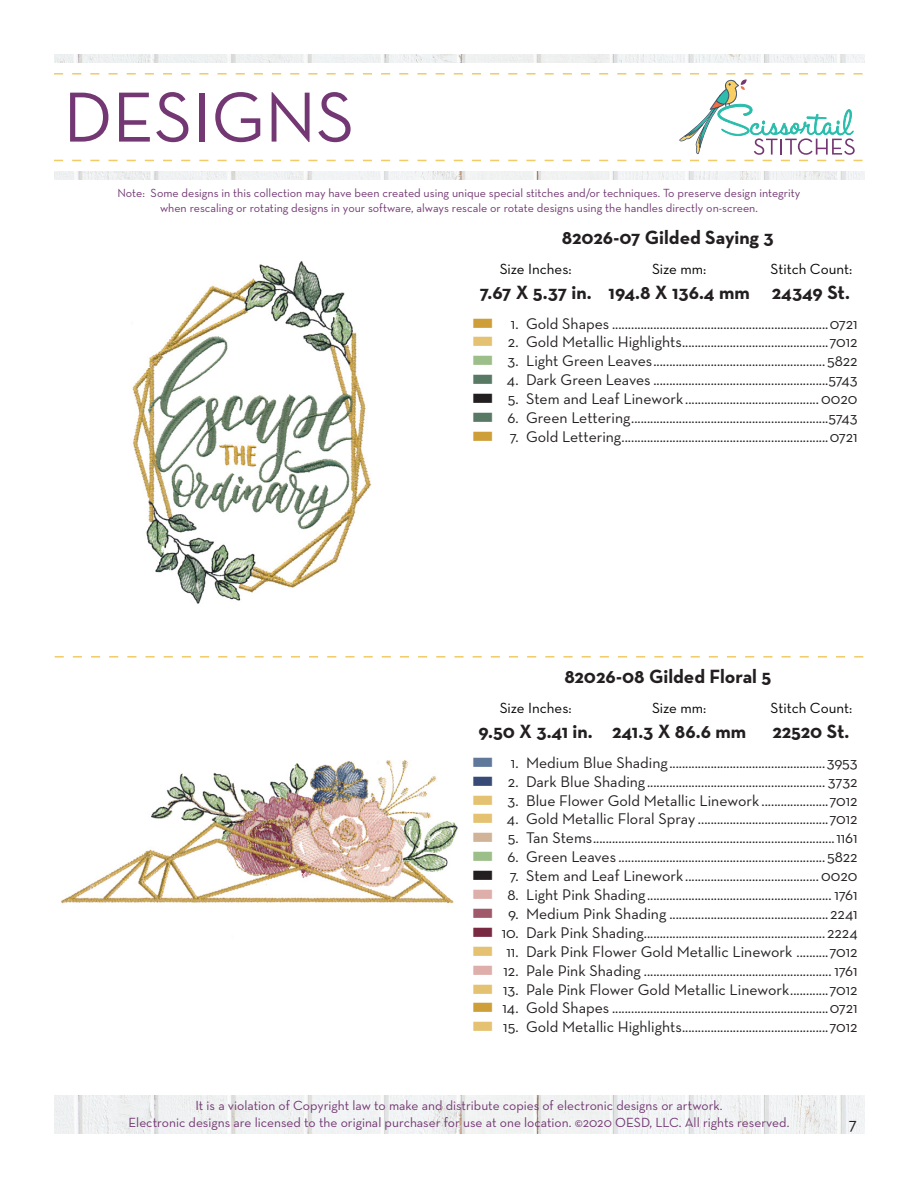
<style>
.page{position:relative;width:918px;height:1188px;background:#fff}
.page>*{position:absolute;margin:0;border:0;box-sizing:border-box;transform-origin:0 0}
.t1{font:72px "Neutra Text";color:#733873}
.t2{font:700 19.5px "Neutra Text";color:#231f20}
.t3{font:18px "Neutra Text";color:#231f20}
.t4{font:15.75px "Neutra Text";color:#231f20}
.t5{font:15px "Neutra Text";color:#040503}
.t6{font:13.5px/16.2px "Neutra Text";color:#733873;text-align:center}
.t7{font:12px/14.4px "Neutra Text";color:#733873;text-align:center}
.s1{color:#ce9f38}
.s2{color:#e4c271}
.s3{color:#9cbe89}
.s4{color:#587a65}
.s5{color:#60789a}
.s6{color:#384b76}
.s7{color:#d1b398}
.s8{color:#deaeab}
.s9{color:#a0596a}
.s10{color:#772a42}
</style>
<div class="page">
<img style="left:54px;top:1096px;width:810px;height:38px">
<img style="left:54px;top:54px;width:810px;height:126px">
<div style="left:29px;top:63px;width:863px;height:108px;background:#fff"></div>
<svg style="left:54px;top:73px;width:809px;height:88px"></svg>
<svg style="left:55px;top:656px;width:808px;height:2px"></svg>
<img style="left:132px;top:261px;width:240px;height:343px">
<img style="left:61px;top:760px;width:397px;height:144px">
<h1 class="t1" style="left:63px;top:73px;width:293px">DESIGNS</h1>
<p class="t7" style="left:117px;top:186px;width:685px">Note: Some designs in this collection may have been created using unique special stitches and/or techniques. To preserve design integrity when rescaling or rotating designs in your software, always rescale or rotate designs using the handles directly on-screen.</p>
<p class="t2" style="left:562px;top:225px;width:213px">82026-07 Gilded Saying 3</p>
<p class="t5" style="left:500px;top:260px;width:73px">Size Inches:</p>
<p class="t5" style="left:652px;top:260px;width:56px">Size mm:</p>
<p class="t5" style="left:770px;top:260px;width:83px">Stitch Count:</p>
<p class="t2" style="left:480px;top:280px;width:113px">7.67 X 5.37 in.</p>
<p class="t2" style="left:609px;top:280px;width:143px">194.8 X 136.4 mm</p>
<p class="t2" style="left:772px;top:280px;width:80px">24349 St.</p>
<p class="t4" style="left:472px;top:314px;width:387px"><span class="s1">■</span> 1. Gold Shapes ....................................................................0721</p>
<p class="t4" style="left:472px;top:333px;width:387px"><span class="s2">■</span> 2. Gold Metallic Highlights..............................................7012</p>
<p class="t4" style="left:472px;top:351px;width:387px"><span class="s3">■</span> 3. Light Green Leaves...................................................... 5822</p>
<p class="t4" style="left:472px;top:370px;width:387px"><span class="s4">■</span> 4. Dark Green Leaves .......................................................5743</p>
<p class="t4" style="left:472px;top:389px;width:387px">■ 5. Stem and Leaf Linework .......................................... 0020</p>
<p class="t4" style="left:472px;top:408px;width:387px"><span class="s4">■</span> 6. Green Lettering..............................................................5743</p>
<p class="t4" style="left:472px;top:427px;width:387px"><span class="s1">■</span> 7. Gold Lettering.................................................................0721</p>
<p class="t2" style="left:564px;top:664px;width:208px">82026-08 Gilded Floral 5</p>
<p class="t5" style="left:500px;top:699px;width:73px">Size Inches:</p>
<p class="t5" style="left:652px;top:699px;width:56px">Size mm:</p>
<p class="t5" style="left:770px;top:699px;width:83px">Stitch Count:</p>
<p class="t2" style="left:479px;top:719px;width:116px">9.50 X 3.41 in.</p>
<p class="t2" style="left:612px;top:719px;width:135px">241.3 X 86.6 mm</p>
<p class="t2" style="left:772px;top:719px;width:79px">22520 St.</p>
<p class="t4" style="left:472px;top:753px;width:387px"><span class="s5">■</span> 1. Medium Blue Shading.................................................3953</p>
<p class="t4" style="left:472px;top:772px;width:387px"><span class="s6">■</span> 2. Dark Blue Shading........................................................ 3732</p>
<p class="t4" style="left:472px;top:791px;width:387px"><span class="s2">■</span> 3. Blue Flower Gold Metallic Linework .....................7012</p>
<p class="t4" style="left:472px;top:810px;width:387px"><span class="s2">■</span> 4. Gold Metallic Floral Spray .........................................7012</p>
<p class="t4" style="left:472px;top:828px;width:387px"><span class="s7">■</span> 5. Tan Stems............................................................................1161</p>
<p class="t4" style="left:472px;top:847px;width:387px"><span class="s3">■</span> 6. Green Leaves ................................................................. 5822</p>
<p class="t4" style="left:472px;top:866px;width:387px">■ 7. Stem and Leaf Linework .......................................... 0020</p>
<p class="t4" style="left:472px;top:885px;width:387px"><span class="s8">■</span> 8. Light Pink Shading.......................................................... 1761</p>
<p class="t4" style="left:472px;top:904px;width:387px"><span class="s9">■</span> 9. Medium Pink Shading ..................................................2241</p>
<p class="t4" style="left:472px;top:923px;width:387px"><span class="s10">■</span> 10. Dark Pink Shading......................................................... 2224</p>
<p class="t4" style="left:472px;top:942px;width:387px"><span class="s2">■</span> 11. Dark Pink Flower Gold Metallic Linework ..........7012</p>
<p class="t4" style="left:472px;top:961px;width:387px"><span class="s8">■</span> 12. Pale Pink Shading ........................................................... 1761</p>
<p class="t4" style="left:472px;top:980px;width:387px"><span class="s2">■</span> 13. Pale Pink Flower Gold Metallic Linework............7012</p>
<p class="t4" style="left:472px;top:999px;width:387px"><span class="s1">■</span> 14. Gold Shapes ....................................................................0721</p>
<p class="t4" style="left:472px;top:1017px;width:387px"><span class="s2">■</span> 15. Gold Metallic Highlights..............................................7012</p>
<p class="t6" style="left:129px;top:1098px;width:662px">It is a violation of Copyright law to make and distribute copies of electronic designs or artwork.<br>Electronic designs are licensed to the original purchaser for use at one location. ©2020 OESD, LLC. All rights reserved.</p>
<p class="t3" style="left:849px;top:1113px;width:10px">7</p>
</div>
